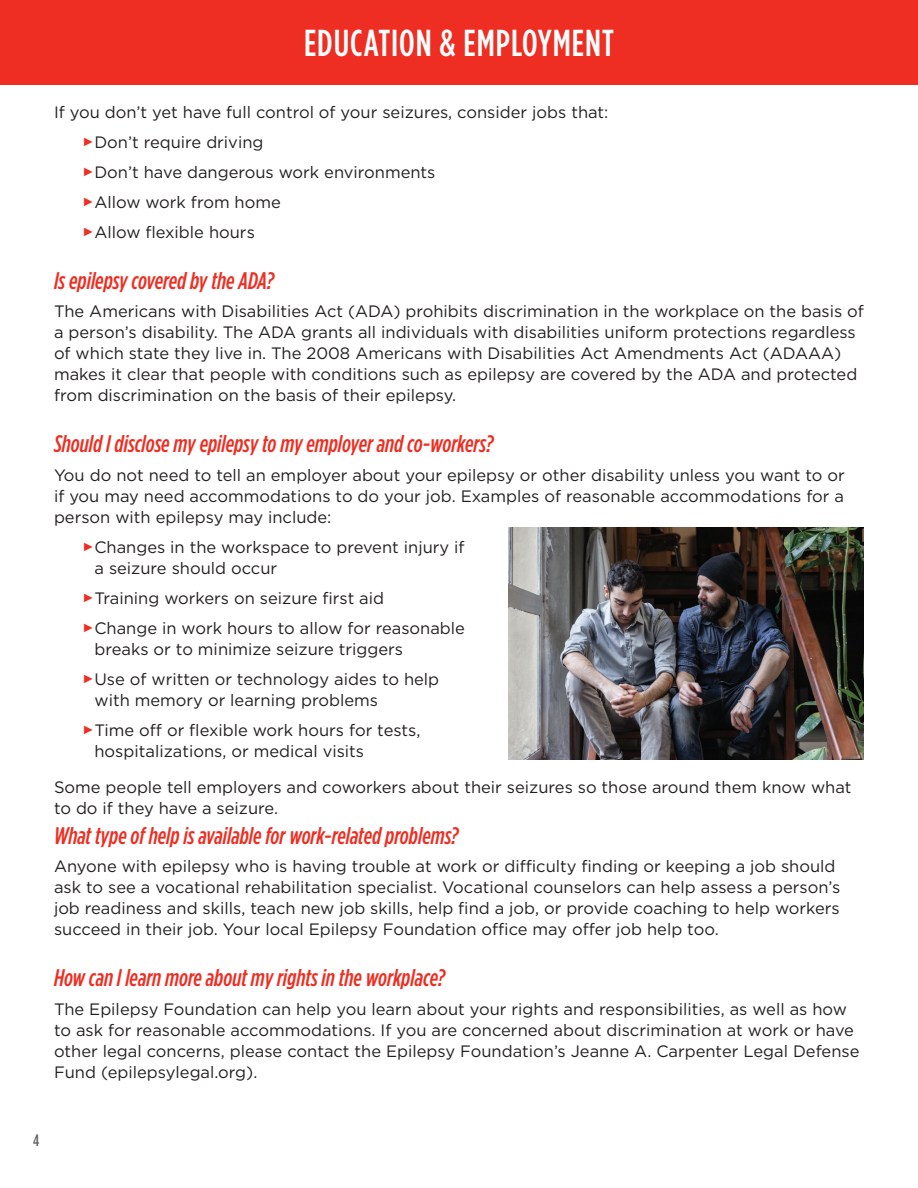
<style>
.page{position:relative;width:918px;height:1188px;background:#fff}
.page>*{position:absolute;margin:0;border:0;box-sizing:border-box;transform-origin:0 0}
.t1{font:500 37.5px "Gotham Condensed";letter-spacing:.025em;color:#fff}
.t2{font:italic 500 24px "Gotham Condensed";color:#ee2e22}
.Paragraph_Style_1{font:16.5px/21px "Gotham";color:#231f20}
.t3{font:500 16.5px "Gotham Condensed";color:#636366}
.s1{font-family:"Arial";font-weight:700;font-size:12px;color:#ee2e22}
</style>
<div class="page">
<div style="left:0;top:0;width:918px;height:85px;background:#ee2e22"></div>
<img style="left:509px;top:527px;width:355px;height:232px">
<h1 class="t1" style="left:304px;top:22px;width:311px">EDUCATION &amp; EMPLOYMENT</h1>
<p class="Paragraph_Style_1" style="left:54px;top:101px;width:556px">If you don’t yet have full control of your seizures, consider jobs that:</p>
<p class="Paragraph_Style_1" style="left:82px;top:131px;width:182px"><span class="s1">►</span>Don’t require driving</p>
<p class="Paragraph_Style_1" style="left:82px;top:161px;width:355px"><span class="s1">►</span>Don’t have dangerous work environments</p>
<p class="Paragraph_Style_1" style="left:82px;top:191px;width:200px"><span class="s1">►</span>Allow work from home</p>
<p class="Paragraph_Style_1" style="left:82px;top:221px;width:174px"><span class="s1">►</span>Allow flexible hours</p>
<p class="t2" style="left:54px;top:267px;width:222px">Is epilepsy covered by the ADA?</p>
<p class="Paragraph_Style_1" style="left:54px;top:301px;width:812px">The Americans with Disabilities Act (ADA) prohibits discrimination in the workplace on the basis of a person’s disability. The ADA grants all individuals with disabilities uniform protections regardless of which state they live in. The 2008 Americans with Disabilities Act Amendments Act (ADAAA) makes it clear that people with conditions such as epilepsy are covered by the ADA and protected from discrimination on the basis of their epilepsy.</p>
<p class="t2" style="left:54px;top:430px;width:441px">Should I disclose my epilepsy to my employer and co-workers?</p>
<p class="Paragraph_Style_1" style="left:54px;top:464px;width:792px;text-align:justify">You do not need to tell an employer about your epilepsy or other disability unless you want to or if you may need accommodations to do your job. Examples of reasonable accommodations for a person with epilepsy may include:</p>
<p class="Paragraph_Style_1" style="left:94px;top:536px;width:372px;text-indent:-12px"><span class="s1">►</span>Changes in the workspace to prevent injury if a seizure should occur</p>
<p class="Paragraph_Style_1" style="left:82px;top:587px;width:303px"><span class="s1">►</span>Training workers on seizure first aid</p>
<p class="Paragraph_Style_1" style="left:94px;top:617px;width:372px;text-indent:-12px"><span class="s1">►</span>Change in work hours to allow for reasonable breaks or to minimize seizure triggers</p>
<p class="Paragraph_Style_1" style="left:94px;top:668px;width:346px;text-indent:-12px"><span class="s1">►</span>Use of written or technology aides to help with memory or learning problems</p>
<p class="Paragraph_Style_1" style="left:94px;top:719px;width:327px;text-indent:-12px"><span class="s1">►</span>Time off or flexible work hours for tests, hospitalizations, or medical visits</p>
<p class="Paragraph_Style_1" style="left:54px;top:776px;width:799px">Some people tell employers and coworkers about their seizures so those around them know what to do if they have a seizure.</p>
<p class="t2" style="left:54px;top:822px;width:406px">What type of help is available for work-related problems?</p>
<p class="Paragraph_Style_1" style="left:54px;top:856px;width:788px">Anyone with epilepsy who is having trouble at work or difficulty finding or keeping a job should ask to see a vocational rehabilitation specialist. Vocational counselors can help assess a person’s job readiness and skills, teach new job skills, help find a job, or provide coaching to help workers succeed in their job. Your local Epilepsy Foundation office may offer job help too.</p>
<p class="t2" style="left:54px;top:964px;width:392px">How can I learn more about my rights in the workplace?</p>
<p class="Paragraph_Style_1" style="left:54px;top:998px;width:807px">The Epilepsy Foundation can help you learn about your rights and responsibilities, as well as how to ask for reasonable accommodations. If you are concerned about discrimination at work or have other legal concerns, please contact the Epilepsy Foundation’s Jeanne A. Carpenter Legal Defense Fund (epilepsylegal.org).</p>
<p class="t3" style="left:33px;top:1131px;width:8px">4</p>
</div>
